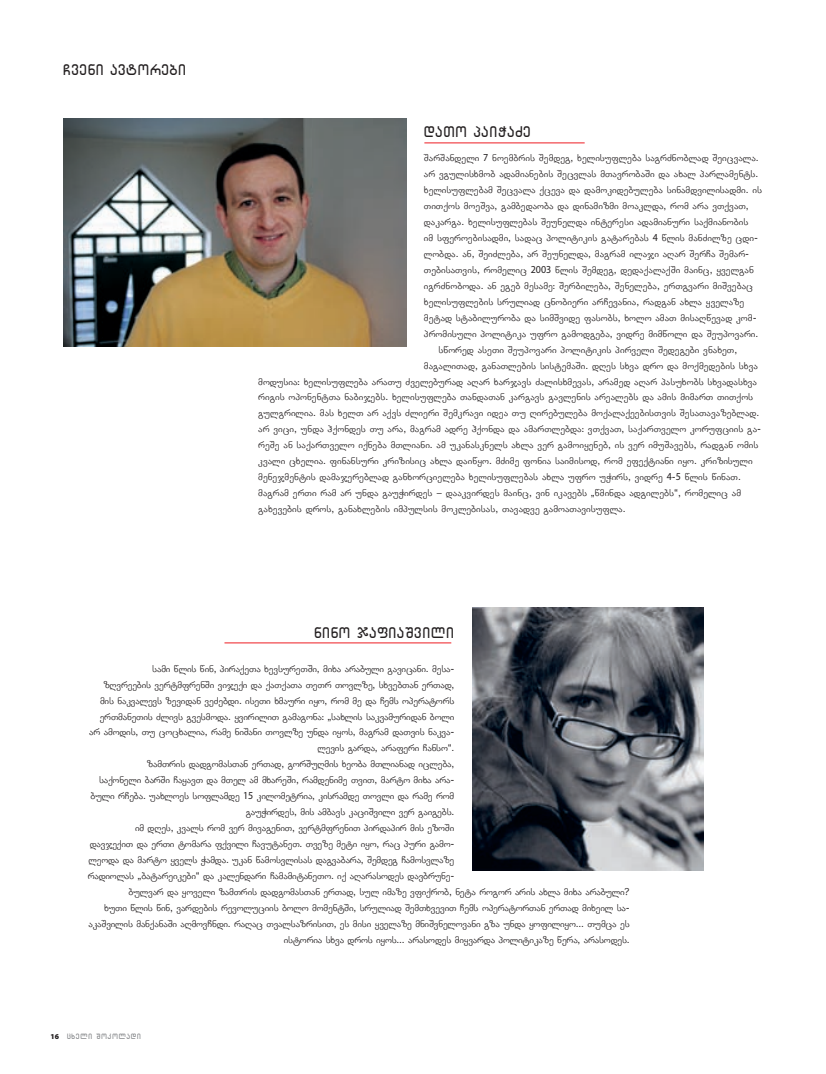
<style>
.page{position:relative;width:826px;height:1074px;background:#fff}
.page>*{position:absolute;margin:0;border:0;box-sizing:border-box;transform-origin:0 0}
.t1{font:15px "Sanet";color:#231f20}
.t2{font:10px "A Kolkhety N";color:#231f20}
.t3{font:10px "A Kolkhety N";letter-spacing:-.02em;color:#231f20}
.t4{font:7.5px "Sanet";letter-spacing:.05em;color:#808285}
.s1{font-family:"Myriad Pro";font-weight:900;color:#231f20}
</style>
<div class="page">
<hr style="left:424px;top:143px;width:160px;height:1px;background:#ee1d23">
<img style="left:64px;top:118px;width:342px;height:228px">
<img style="left:472px;top:607px;width:231px;height:263px">
<hr style="left:224px;top:642px;width:227px;height:1px;background:#ee1d23">
<h1 class="t1" style="left:62px;top:61px;width:125px">CVENI AVTOREBI</h1>
<h1 class="t1" style="left:424px;top:123px;width:108px">DATO PAIWAZE</h1>
<p class="t2" style="left:424px;top:152px;width:336px">SARSANDELI 7 NOEMBRIS SEMDEG, XELISUFLEBA SAGRZNOBLAD SEICVALA.</p>
<p class="t2" style="left:424px;top:168px;width:336px">AR VGULISXMOB ADAMIANEBIS SECVLAS MTAVROBASI DA AXAL PARLAMENTS.</p>
<p class="t2" style="left:424px;top:184px;width:340px">XELISUFLEBAM SECVALA QCEVA DA DAMOKIDEBULEBA SINAMDVILISADMI. IS</p>
<p class="t2" style="left:424px;top:200px;width:326px">TITQOS MOESVA, GAMBEDAOBA DA DINAMIZMI MOAKLDA, ROM ARA VTQVAT,</p>
<p class="t2" style="left:424px;top:216px;width:326px">DAKARGA. XELISUFLEBAS SEUNELDA INTERESI ADAMIANURI SAQMIANOBIS</p>
<p class="t2" style="left:424px;top:232px;width:335px">IM SFEROEBISADMI, SADAC POLITIKIS GATAREBAS 4 WLIS MANZILZE CDI-</p>
<p class="t2" style="left:424px;top:248px;width:327px">LOBDA. AN, SEIZLEBA, AR SEUNELDA, MAGRAM ILAJI ARAR SERCA SEMAR-</p>
<p class="t2" style="left:424px;top:263px;width:331px">TEBISATVIS, ROMELIC 2003 WLIS SEMDEG, DEDAQALAQSI MAINC, YVELGAN</p>
<p class="t2" style="left:424px;top:279px;width:330px">IGRZNOBODA. AN EGEB MESAME: SERBILEBA, SENELEBA, ERTGVARI MISVEBAC</p>
<p class="t2" style="left:424px;top:295px;width:322px">XELISUFLEBIS SRULIAD CNOBIERI ARCEVANIA, RADGAN AXLA YVELAZE</p>
<p class="t2" style="left:424px;top:311px;width:334px">METAD STABILUROBA DA SIMSVIDE FASOBS, XOLO AMAT MISARWEVAD KOM-</p>
<p class="t2" style="left:424px;top:327px;width:336px">PROMISULI POLITIKA UFRO GAMODGEBA, VIDRE MIMWOLI DA SEUPOVARI.</p>
<p class="t2" style="left:438px;top:343px;width:300px">SWORED ASETI SEUPOVARI POLITIKIS PIRVELI SEDEGEBI VNAXET,</p>
<p class="t2" style="left:424px;top:359px;width:335px">MAGALITAD, GANATLEBIS SISTEMASI. DRES SXVA DRO DA MOQMEDEBIS SXVA</p>
<p class="t2" style="left:258px;top:375px;width:500px">MODUSIA: XELISUFLEBA ARATU ZVELEBURAD ARAR XARJAVS ZALISXMEVAS, ARAMED ARAR PASUXOBS SXVADASXVA</p>
<p class="t2" style="left:258px;top:391px;width:496px">RIGIS OPONENTTA NABIJEBS. XELISUFLEBA TANDATAN KARGAVS GAVLENIS AREALEBS DA AMIS MIMART TITQOS</p>
<p class="t2" style="left:258px;top:407px;width:502px">GULGRILIA. MAS XELT AR AQVS ZLIERI SEMKRAVI IDEA TU RIREBULEBA MOQALAQEEBISTVIS SESATAVAZEBLAD.</p>
<p class="t2" style="left:258px;top:423px;width:504px">AR VICI, UNDA HQONDES TU ARA, MAGRAM ADRE HQONDA DA AMARTLEBDA: VTQVAT, SAQARTVELO KORUFCIIS GA-</p>
<p class="t2" style="left:258px;top:439px;width:502px">RESE AN SAQARTVELO IQNEBA MTLIANI. AM UKANASKNELS AXLA VER GAMOIYENEB, IS VER IMUSAVEBS, RADGAN OMIS</p>
<p class="t2" style="left:258px;top:455px;width:496px">KVALI CXELIA. FINANSURI KRIZISIC AXLA DAIWYO. MZIME FONIA SAIMISOD, ROM EFEQTIANI IYO. KRIZISULI</p>
<p class="t2" style="left:258px;top:471px;width:484px">MENEJMENTIS DAMAJEREBLAD GANXORCIELEBA XELISUFLEBAS AXLA UFRO UWIRS, VIDRE 4-5 WLIS WINAT.</p>
<p class="t2" style="left:258px;top:487px;width:484px">MAGRAM ERTI RAM AR UNDA GAUWIRDES _ DAAKVIRDES MAINC, VIN IKAVEBS `WMINDA ADGILEBS~, ROMELIC AM</p>
<p class="t2" style="left:258px;top:503px;width:369px">GAXEVEBIS DROS, GANAXLEBIS IMPULSIS MOKLEBISAS, TAVADVE GAMOATAVISUFLA.</p>
<h1 class="t1" style="left:314px;top:624px;width:142px">NINO JAFIASVILI</h1>
<p class="t3" style="left:152px;top:662px;width:303px">SAMI WLIS WIN, PIRAQETA XEVSURETSI, MIXA ARABULI GAVICANI. MESA-</p>
<p class="t3" style="left:103px;top:678px;width:352px">ZRVREEBIS VERTMFRENSI VIJEQI DA QATQATA TETR TOVLZE, SXVEBTAN ERTAD,</p>
<p class="t3" style="left:100px;top:694px;width:356px">MIS NAKVALEVS ZEVIDAN VEZEBDI. ISETI XMAURI IYO, ROM ME DA CEMS OPERATORS</p>
<p class="t3" style="left:100px;top:710px;width:356px">ERTMANETIS ZLIVS GVESMODA. YVIRILIT GAMAGONA: `SAXLIS SAKVAMURIDAN BOLI</p>
<p class="t3" style="left:89px;top:726px;width:366px">AR AMODIS, TU COCXALIA, RAME NISANI TOVLZE UNDA IYOS, MAGRAM DATVIS NAKVA-</p>
<p class="t3" style="left:317px;top:742px;width:138px">LEVIS GARDA, ARAFERI CANSO~.</p>
<p class="t3" style="left:147px;top:758px;width:309px">ZAMTRIS DADGOMASTAN ERTAD, GORSURMIS XEOBA MTLIANAD ICLEBA,</p>
<p class="t3" style="left:99px;top:774px;width:357px">SAQONELI BARSI CAYAVT DA MTEL AM MXARESI, RAMDENIME TVIT, MARTO MIXA ARA-</p>
<p class="t3" style="left:91px;top:790px;width:365px">BULI RCEBA. UAXLOES SOFLAMDE 15 KILOMETRIA, KISRAMDE TOVLI DA RAME ROM</p>
<p class="t3" style="left:246px;top:806px;width:210px">GAUWIRDES, MIS AMBAVS KACISVILI VER GAIGEBS.</p>
<p class="t3" style="left:135px;top:822px;width:321px">IM DRES, KVALS ROM VER MIVAGENIT, VERTMFRENIT PIRDAPIR MIS EZOSI</p>
<p class="t3" style="left:90px;top:837px;width:366px">DAVJEQIT DA ERTI TOMARA FQVILI CAVUTANET. TVEZE METI IYO, RAC PURI GAMO-</p>
<p class="t3" style="left:89px;top:853px;width:367px">LEODA DA MARTO YVELS WAMDA. UKAN WAMOSVLISAS DAGVABARA, SEMDEG CAMOSVLAZE</p>
<p class="t3" style="left:88px;top:869px;width:368px">RADIOLAS `BATAREIKEBI~ DA KALENDARI CAMAMITANETO. IQ ARARASODES DAVBRUNE-</p>
<p class="t3" style="left:129px;top:885px;width:502px">BULVAR DA YOVELI ZAMTRIS DADGOMASTAN ERTAD, SUL IMAZE VFIQROB, NETA ROGOR ARIS AXLA MIXA ARABULI?</p>
<p class="t3" style="left:104px;top:901px;width:527px">XUTI WLIS WIN, VARDEBIS REVOLUCIIS BOLO MOMENTSI, SRULIAD SEMTXVEVIT CEMS OPERATORTAN ERTAD MIXEIL SA-</p>
<p class="t3" style="left:88px;top:917px;width:543px">AKASVILIS MANQANASI ARMOVCNDI. RARAC TVALSAZRISIT, ES MISI YVELAZE MNISVNELOVANI GZA UNDA YOFILIYO... TUMCA ES</p>
<p class="t3" style="left:284px;top:933px;width:347px">ISTORIA SXVA DROS IYOS... ARASODES MIYVARDA POLITIKAZE WERA, ARASODES.</p>
<p class="t4" style="left:51px;top:1031px;width:92px"><span class="s1">16</span> CXELI SOKOLADI</p>
</div>
